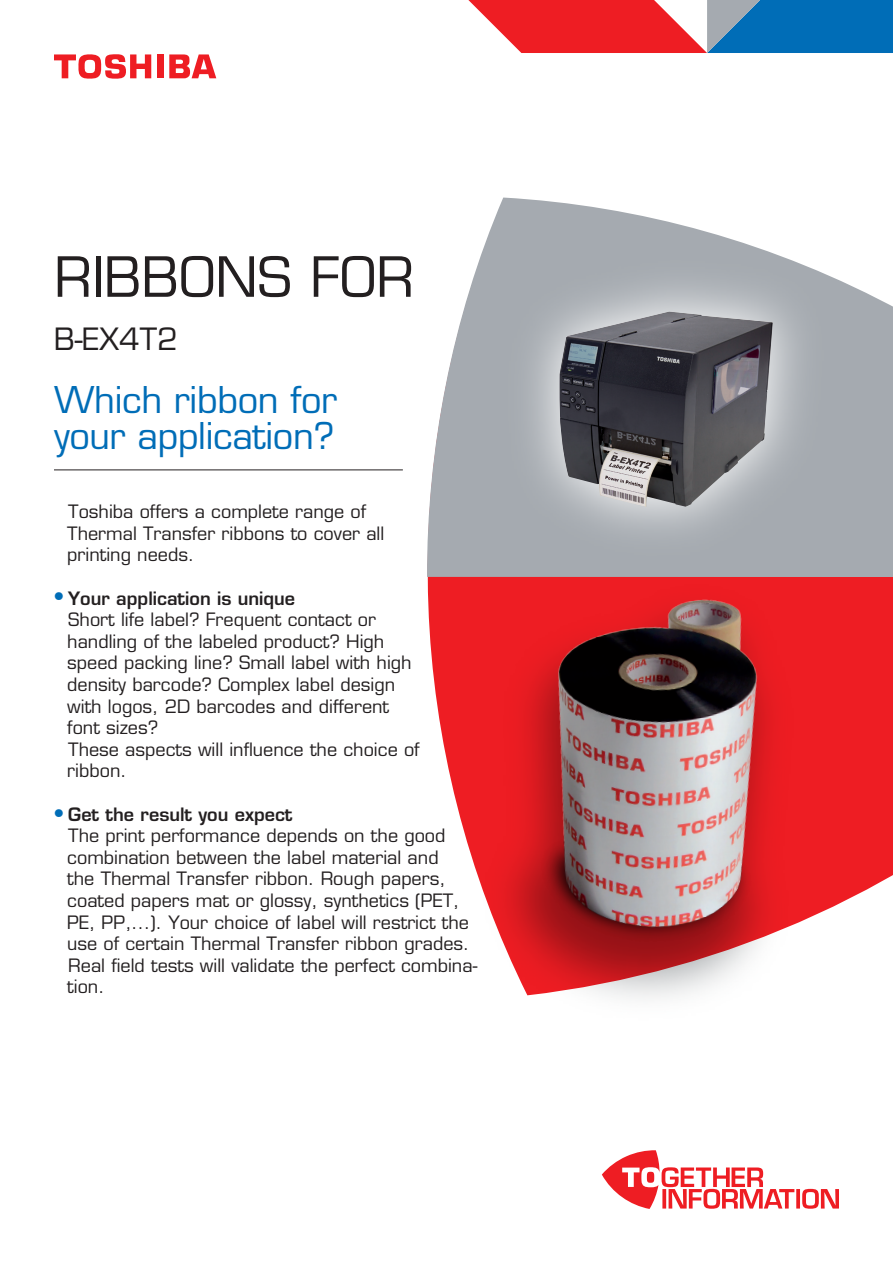
<style>
.page{position:relative;width:893px;height:1263px;background:#fff}
.page>*{position:absolute;margin:0;border:0;box-sizing:border-box;transform-origin:0 0}
.t1{font:54px "Eurostile LT Std";color:#231f20}
.t2{font:36px/36px "Eurostile LT Std";letter-spacing:-.01em;color:#006db7}
.t3{font:30px "Eurostile LT Std";color:#231f20}
.t4{font:600 21px "Eurostile LT Std";color:#006db7}
.t5{font:18px/21.6px "Eurostile LT Std";color:#231f20}
.t6{font:600 18px "Eurostile LT Std";color:#231f20}
</style>
<div class="page">
<svg style="left:392px;top:469px;width:501px;height:449px;fill:#ee1d23"></svg>
<svg style="left:427px;top:198px;width:466px;height:379px;fill:#a5aab0"></svg>
<img style="left:470px;top:571px;width:255px;height:428px">
<img style="left:492px;top:578px;width:318px;height:400px">
<img style="left:489px;top:242px;width:354px;height:336px">
<img style="left:559px;top:311px;width:214px;height:196px">
<svg style="left:468px;top:0;width:425px;height:53px;background:#93607f"></svg>
<svg style="left:54px;top:54px;width:162px;height:25px"></svg>
<svg style="left:602px;top:1150px;width:237px;height:59px"></svg>
<hr style="left:54px;top:470px;width:349px;height:1px;background:#231f20">
<h1 class="t1" style="left:54px;top:244px;width:361px">RIBBONS FOR</h1>
<h3 class="t3" style="left:54px;top:321px;width:125px">B-EX4T2</h3>
<h2 class="t2" style="left:54px;top:382px;width:285px">Which ribbon for your application?</h2>
<p class="t5" style="left:67px;top:501px;width:319px">Toshiba offers a complete range of<br>Thermal Transfer ribbons to cover all printing needs.</p>
<p class="t6" style="left:68px;top:587px;width:228px">Your application is unique</p>
<p class="t5" style="left:67px;top:609px;width:354px">Short life label? Frequent contact or handling of the labeled product? High speed packing line? Small label with high density barcode? Complex label design with logos, 2D barcodes and different font sizes?<br>These aspects will influence the choice of ribbon.</p>
<p class="t6" style="left:68px;top:803px;width:226px">Get the result you expect</p>
<p class="t5" style="left:67px;top:825px;width:412px">The print performance depends on the good combination between the label material and<br>the Thermal Transfer ribbon. Rough papers, coated papers mat or glossy, synthetics (PET, PE, PP,...). Your choice of label will restrict the use of certain Thermal Transfer ribbon grades.<br>Real field tests will validate the perfect combina&shy;tion.</p>
<p class="t4" style="left:54px;top:583px;width:12px">•</p>
<p class="t4" style="left:54px;top:800px;width:12px">•</p>
</div>
